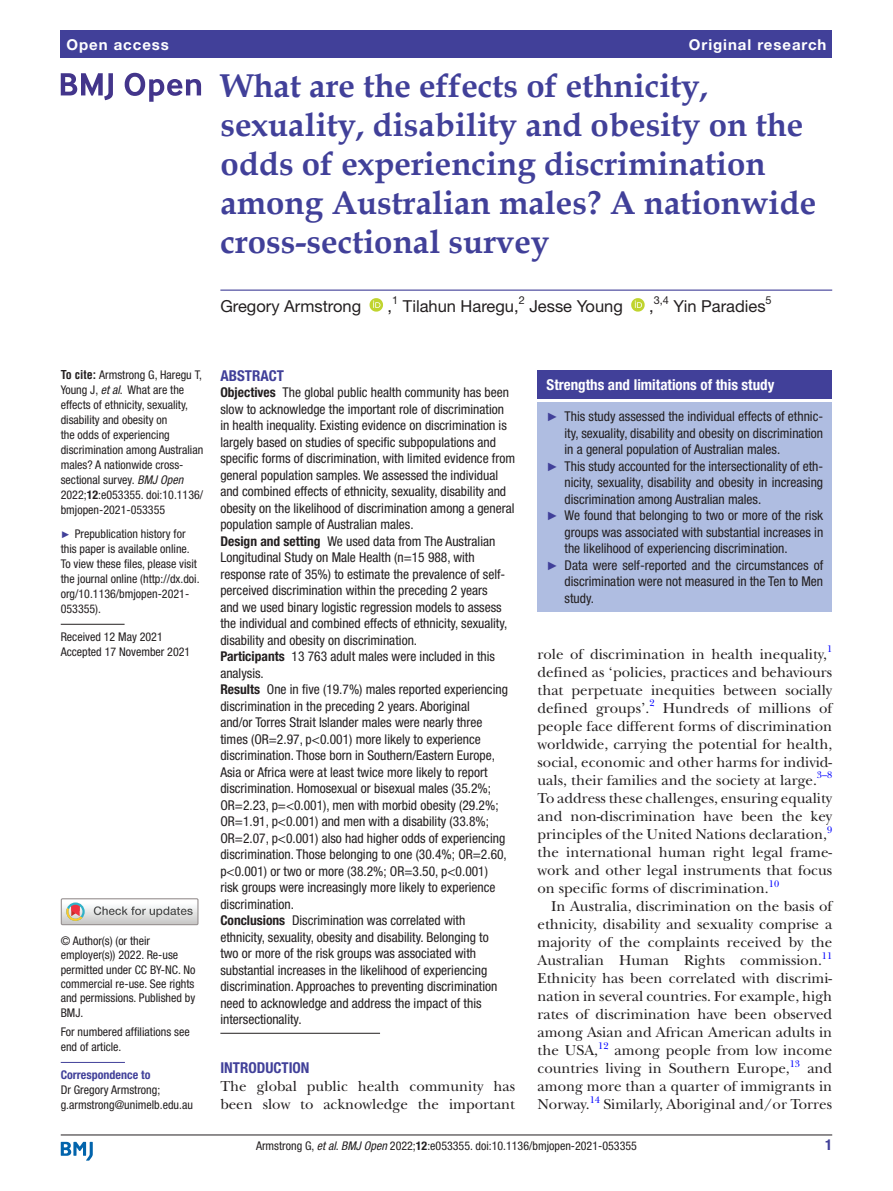
<style>
.page{position:relative;width:893px;height:1191px;background:#fff}
.page>*{position:absolute;margin:0;border:0;box-sizing:border-box;transform-origin:0 0}
.t1{font:700 33px/39px "Book Antiqua";color:#414099}
.t2{font:16.5px "Helvetica Neue LT Std";color:#231f20}
.t3{font:15px/18px "New Baskerville";color:#231f20;text-align:justify}
.t4{font:700 condensed 15px "Helvetica Neue LT Std";color:#fff}
.t5{font:700 15px "Helvetica Neue LT Std";letter-spacing:.065em;color:#fff}
.t6{font:700 condensed 15px "Helvetica Neue LT Std";color:#414099}
.t7{font:condensed 13.5px/16.5px "Helvetica Neue LT Std";color:#231f20}
.t8{font:condensed 12px/15px "Helvetica Neue LT Std";color:#231f20}
.t9{font:700 condensed 12px "Helvetica Neue LT Std";color:#414099}
.t10{font:10.95px "Helvetica Neue LT Std";color:#231f20}
.t11{font:9.9px "New Baskerville";color:#00f}
.s1{font-family:"Helvetica LT Std";font-weight:700}
.s2{font-style:italic}
.s3{font-weight:700}
.s4{font-family:"Arial";font-stretch:normal;font-size:9.75px;color:#414099}
.s5{font-family:"Arial";font-stretch:normal;font-size:12px;color:#414099}
</style>
<div class="page">
<hr style="left:61px;top:1134px;width:771px;height:1px;background:#231f20">
<svg style="left:61px;top:1141px;width:32px;height:19px"></svg>
<div style="left:61px;top:31px;width:771px;height:27px;background:#414099"></div>
<hr style="left:220px;top:289px;width:612px;height:2px;background:#414099">
<svg style="left:370px;top:298px;width:13px;height:14px"></svg>
<svg style="left:631px;top:298px;width:14px;height:14px"></svg>
<hr style="left:61px;top:624px;width:64px;height:1px;background:#231f20">
<hr style="left:61px;top:1062px;width:64px;height:1px;background:#414099">
<svg style="left:61px;top:73px;width:52px;height:27px"></svg>
<svg style="left:125px;top:73px;width:76px;height:29px"></svg>
<div style="left:61px;top:898px;width:138px;height:27px;border:1px solid #969090"></div>
<svg style="left:61px;top:898px;width:137px;height:26px"></svg>
<hr style="left:220px;top:1033px;width:160px;height:1px;background:#231f20">
<div style="left:538px;top:370px;width:294px;height:29px;background:#414099"></div>
<div style="left:538px;top:403px;width:294px;height:209px;background:#afbde1"></div>
<p class="t5" style="left:66px;top:35px;width:104px">Open access</p>
<p class="t5" style="left:689px;top:35px;width:139px">Original research</p>
<h1 class="t1" style="left:220px;top:66px;width:597px">What are the effects of ethnicity, sexuality, disability and obesity on the odds of experiencing discrimination among Australian males? A nationwide cross-sectional survey</h1>
<p class="t2" style="left:220px;top:296px;width:142px">Gregory Armstrong</p>
<p class="t2" style="left:388px;top:296px;width:6px">,</p>
<p class="t10" style="left:392px;top:294px;width:8px">1</p>
<p class="t2" style="left:403px;top:296px;width:117px">Tilahun Haregu,</p>
<p class="t10" style="left:519px;top:294px;width:8px">2</p>
<p class="t2" style="left:529px;top:296px;width:95px">Jesse Young</p>
<p class="t2" style="left:649px;top:296px;width:6px">,</p>
<p class="t10" style="left:654px;top:294px;width:17px">3,4</p>
<p class="t2" style="left:674px;top:296px;width:93px">Yin Paradies</p>
<p class="t10" style="left:766px;top:294px;width:8px">5</p>
<p class="t8" style="left:61px;top:367px;width:144px"><span class="s1">To cite:</span> Armstrong G, Haregu T,<br>Young J, <span class="s2">et al</span>. What are the effects of ethnicity, sexuality, disability and obesity on<br>the odds of experiencing discrimination among Australian males? A nationwide cross&shy;sectional survey. <span class="s2">BMJ Open<br></span>2022;<span class="s3">12</span>:e053355. doi:10.1136/ bmjopen-2021-053355</p>
<p class="t8" style="left:61px;top:526px;width:140px"><span class="s4">►</span> Prepublication history for this paper is available online.<br>To view these files, please visit the journal online (http://dx.doi. org/10.1136/bmjopen-2021-<br>053355).</p>
<p class="t8" style="left:61px;top:629px;width:131px">Received 12 May 2021<br>Accepted 17 November 2021</p>
<p class="t8" style="left:61px;top:933px;width:136px;line-height:14.4px">© Author(s) (or their employer(s)) 2022. Re-use permitted under CC BY-NC. No commercial re-use. See rights and permissions. Published by<br>BMJ.</p>
<p class="t8" style="left:61px;top:1024px;width:130px">For numbered affiliations see end of article.</p>
<p class="t9" style="left:61px;top:1067px;width:91px">Correspondence to</p>
<p class="t8" style="left:61px;top:1082px;width:134px">Dr Gregory Armstrong; g.armstrong@unimelb.edu.au</p>
<p class="t6" style="left:220px;top:366px;width:65px">ABSTRACT</p>
<p class="t7" style="left:220px;top:384px;width:296px"><span class="s3">Objectives</span> The global public health community has been slow to acknowledge the important role of discrimination in health inequality. Existing evidence on discrimination is largely based on studies of specific subpopulations and specific forms of discrimination, with limited evidence from general population samples. We assessed the individual and combined effects of ethnicity, sexuality, disability and obesity on the likelihood of discrimination among a general population sample of Australian males.<br><span class="s3">Design and setting</span> We used data from The Australian Longitudinal Study on Male Health (n=15 988, with response rate of 35%) to estimate the prevalence of self&shy;perceived discrimination within the preceding 2 years<br>and we used binary logistic regression models to assess the individual and combined effects of ethnicity, sexuality, disability and obesity on discrimination.<br><span class="s3">Participants</span> 13 763 adult males were included in this analysis.<br><span class="s3">Results</span> One in five (19.7%) males reported experiencing discrimination in the preceding 2 years. Aboriginal<br>and/or Torres Strait Islander males were nearly three<br>times (OR=2.97, p&lt;0.001) more likely to experience discrimination. Those born in Southern/Eastern Europe, Asia or Africa were at least twice more likely to report discrimination. Homosexual or bisexual males (35.2%; OR=2.23, p=&lt;0.001), men with morbid obesity (29.2%; OR=1.91, p&lt;0.001) and men with a disability (33.8%; OR=2.07, p&lt;0.001) also had higher odds of experiencing discrimination. Those belonging to one (30.4%; OR=2.60, p&lt;0.001) or two or more (38.2%; OR=3.50, p&lt;0.001)<br>risk groups were increasingly more likely to experience discrimination.<br><span class="s3">Conclusions</span> Discrimination was correlated with<br>ethnicity, sexuality, obesity and disability. Belonging to<br>two or more of the risk groups was associated with substantial increases in the likelihood of experiencing discrimination. Approaches to preventing discrimination need to acknowledge and address the impact of this intersectionality.</p>
<p class="t6" style="left:220px;top:1059px;width:91px">INTRODUCTION</p>
<p class="t3" style="left:220px;top:1077px;width:296px">The global public health community has been slow to acknowledge the important</p>
<p class="t4" style="left:547px;top:375px;width:229px">Strengths and limitations of this study</p>
<p class="t7" style="left:547px;top:408px;width:278px"><span class="s5">►</span> This study assessed the individual effects of ethnic-</p>
<p class="t7" style="left:565px;top:425px;width:260px">ity, sexuality, disability and obesity on discrimination</p>
<p class="t7" style="left:565px;top:441px;width:217px">in a general population of Australian males.</p>
<p class="t7" style="left:547px;top:458px;width:278px"><span class="s5">►</span> This study accounted for the intersectionality of eth-</p>
<p class="t7" style="left:565px;top:474px;width:260px">nicity, sexuality, disability and obesity in increasing</p>
<p class="t7" style="left:565px;top:491px;width:198px">discrimination among Australian males.</p>
<p class="t7" style="left:547px;top:507px;width:278px"><span class="s5">►</span> We found that belonging to two or more of the risk</p>
<p class="t7" style="left:565px;top:524px;width:260px">groups was associated with substantial increases in</p>
<p class="t7" style="left:565px;top:540px;width:225px">the likelihood of experiencing discrimination.</p>
<p class="t7" style="left:547px;top:557px;width:278px"><span class="s5">►</span> Data were self-reported and the circumstances of</p>
<p class="t7" style="left:565px;top:573px;width:260px">discrimination were not measured in the Ten to Men</p>
<p class="t7" style="left:565px;top:590px;width:31px">study.</p>
<p class="t3" style="left:538px;top:645px;width:296px">role of discrimination in health inequality,<sup>1 </sup>defined as ‘policies, practices and behaviours that perpetuate inequities between socially defined groups’.</p>
<p class="t11" style="left:649px;top:697px;width:7px">2</p>
<p class="t3" style="left:538px;top:699px;width:296px;text-indent:125px">Hundreds of millions of people face different forms of discrimination worldwide, carrying the potential for health, social, economic and other harms for individ&shy;uals, their families and the society at large.</p>
<p class="t11" style="left:817px;top:769px;width:17px">3–8</p>
<p class="t3" style="left:538px;top:789px;width:296px">To address these challenges, ensuring equality and non-discrimination have been the key principles of the United Nations declaration,</p>
<p class="t11" style="left:827px;top:823px;width:7px">9</p>
<p class="t3" style="left:538px;top:843px;width:296px">the international human right legal frame&shy;work and other legal instruments that focus on specific forms of discrimination.</p>
<p class="t11" style="left:769px;top:877px;width:12px">10</p>
<p class="t3" style="left:538px;top:897px;width:296px;text-indent:14px">In Australia, discrimination on the basis of ethnicity, disability and sexuality comprise a majority of the complaints received by the Australian Human Rights commission.</p>
<p class="t11" style="left:822px;top:949px;width:12px">11</p>
<p class="t3" style="left:538px;top:969px;width:296px">Ethnicity has been correlated with discrimi&shy;nation in several countries. For example, high rates of discrimination have been observed among Asian and African American adults in the USA,<sup>12</sup> among people from low income countries living in Southern Europe,</p>
<p class="t11" style="left:790px;top:1057px;width:12px">13</p>
<p class="t3" style="left:538px;top:1059px;width:296px;text-indent:270px">and among more than a quarter of immigrants in Norway.</p>
<p class="t11" style="left:590px;top:1093px;width:12px">14</p>
<p class="t3" style="left:603px;top:1095px;width:230px">Similarly, Aboriginal and/or Torres</p>
<p class="t8" style="left:256px;top:1137px;width:382px">Armstrong G, <span class="s2">et al</span>. <span class="s2">BMJ Open</span> 2022;<span class="s3">12</span>:e053355. doi:10.1136/bmjopen-2021-053355</p>
<p class="t6" style="left:825px;top:1135px;width:9px">1</p>
</div>
